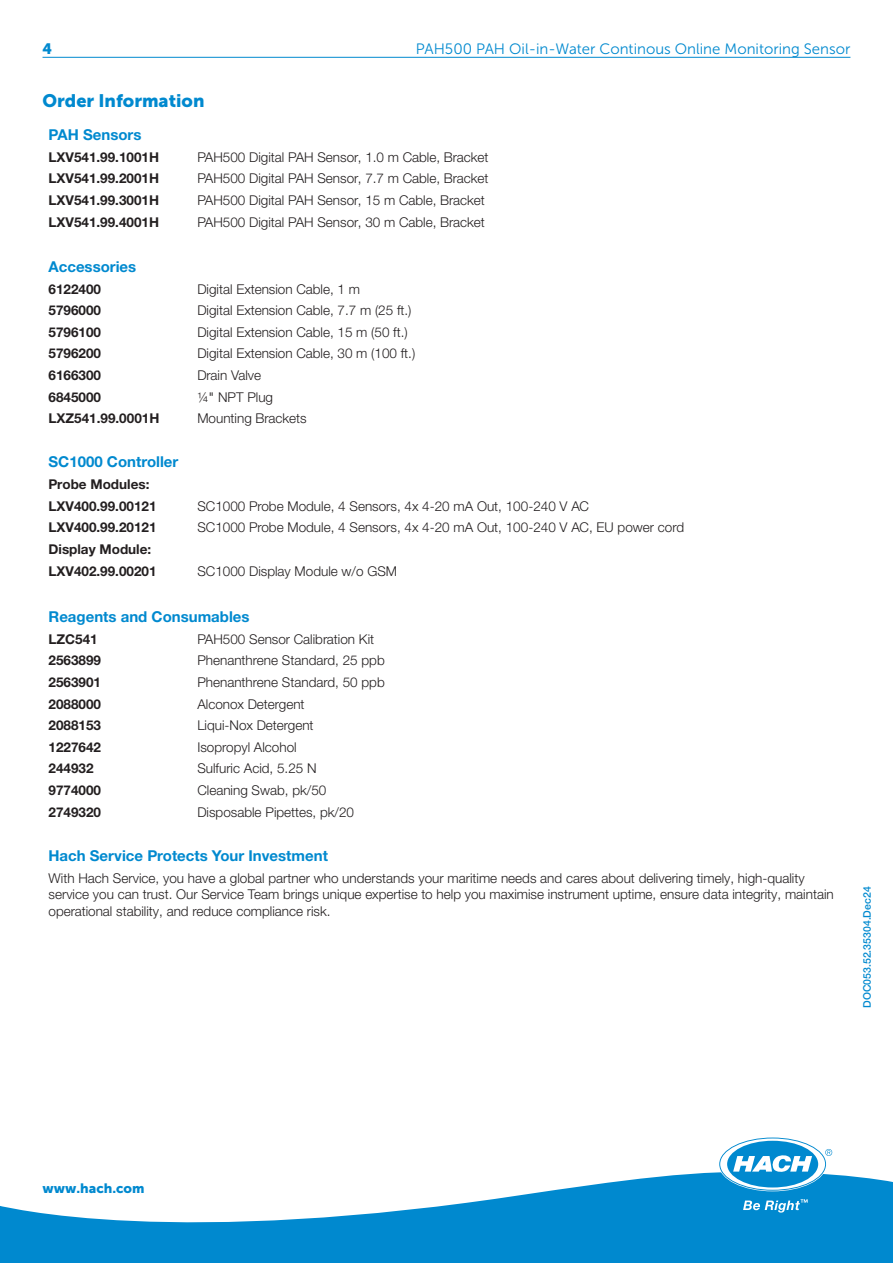
<style>
.page{position:relative;width:893px;height:1263px;background:#fff}
.page>*{position:absolute;margin:0;border:0;box-sizing:border-box;transform-origin:0 0}
.Head_2{font:18px "Museo Sans 900";color:#0089cf}
.Head_3_Text_1_Bold{font:700 15px "Helvetica Neue LTW1 G";color:#0089cf}
.Head_3{font:15px "Museo Sans 300";color:#0089cf}
.Head_3-2{font:15px "Museo Sans 900";color:#0089cf}
.Text_1{font:300 13.5px/16.5px "Helvetica Neue LTW1 G";color:#231f20}
.Text_1_Text_1_Bold{font:700 13.5px "Helvetica Neue LTW1 G";color:#231f20}
.Text_1_Bold{font:700 13.5px "Helvetica Neue LTW1 G";color:#231f20}
.Text_1_Color{font:13.5px "Museo Sans 900";color:#0089cf}
.t1{font:500 10.5px "Helvetica Neue LTW1 G";color:#0089cf}
.s1{font-weight:400}
</style>
<div class="page">
<svg style="left:0;top:1168px;width:893px;height:95px;fill:#0089cf"></svg>
<svg style="left:720px;top:1138px;width:112px;height:52px"></svg>
<svg style="left:743px;top:1199px;width:65px;height:13px"></svg>
<hr style="left:43px;top:57px;width:807px;height:1px;background:#0089cf">
<p class="Head_3-2" style="left:43px;top:40px;width:11px">4</p>
<p class="Head_3" style="left:416px;top:41px;width:436px">PAH500 PAH Oil-in-Water Continous Online Monitoring Sensor</p>
<p class="Head_2" style="left:43px;top:91px;width:163px">Order Information</p>
<p class="Head_3_Text_1_Bold" style="left:49px;top:125px;width:94px">PAH Sensors</p>
<p class="Text_1_Text_1_Bold" style="left:49px;top:149px;width:112px">LXV541.99.1001H</p>
<p class="Text_1" style="left:197px;top:149px;width:293px">PAH500 Digital PAH Sensor, 1.0 m Cable, Bracket</p>
<p class="Text_1_Text_1_Bold" style="left:49px;top:170px;width:112px">LXV541.99.2001H</p>
<p class="Text_1" style="left:197px;top:170px;width:293px">PAH500 Digital PAH Sensor, 7.7 m Cable, Bracket</p>
<p class="Text_1_Text_1_Bold" style="left:49px;top:192px;width:112px">LXV541.99.3001H</p>
<p class="Text_1" style="left:197px;top:192px;width:289px">PAH500 Digital PAH Sensor, 15 m Cable, Bracket</p>
<p class="Text_1_Text_1_Bold" style="left:49px;top:213px;width:112px">LXV541.99.4001H</p>
<p class="Text_1" style="left:197px;top:213px;width:289px">PAH500 Digital PAH Sensor, 30 m Cable, Bracket</p>
<p class="Head_3_Text_1_Bold" style="left:49px;top:257px;width:89px">Accessories</p>
<p class="Text_1_Text_1_Bold" style="left:49px;top:280px;width:54px">6122400</p>
<p class="Text_1" style="left:197px;top:280px;width:164px">Digital Extension Cable, 1 m</p>
<p class="Text_1_Text_1_Bold" style="left:49px;top:302px;width:54px">5796000</p>
<p class="Text_1" style="left:197px;top:302px;width:216px">Digital Extension Cable, 7.7 m (25 ft.)</p>
<p class="Text_1_Text_1_Bold" style="left:49px;top:324px;width:54px">5796100</p>
<p class="Text_1" style="left:197px;top:324px;width:212px">Digital Extension Cable, 15 m (50 ft.)</p>
<p class="Text_1_Text_1_Bold" style="left:49px;top:345px;width:54px">5796200</p>
<p class="Text_1" style="left:197px;top:345px;width:219px">Digital Extension Cable, 30 m (100 ft.)</p>
<p class="Text_1_Text_1_Bold" style="left:49px;top:367px;width:54px">6166300</p>
<p class="Text_1" style="left:197px;top:367px;width:65px">Drain Valve</p>
<p class="Text_1_Text_1_Bold" style="left:49px;top:389px;width:54px">6845000</p>
<p class="Text_1" style="left:197px;top:389px;width:77px">¼<span class="s1">"</span> NPT Plug</p>
<p class="Text_1_Text_1_Bold" style="left:49px;top:410px;width:112px">LXZ541.99.0001H</p>
<p class="Text_1" style="left:197px;top:410px;width:111px">Mounting Brackets</p>
<p class="Head_3_Text_1_Bold" style="left:49px;top:453px;width:131px">SC1000 Controller</p>
<p class="Text_1_Bold" style="left:49px;top:476px;width:102px">Probe Modules:</p>
<p class="Text_1_Text_1_Bold" style="left:49px;top:498px;width:110px">LXV400.99.00121</p>
<p class="Text_1" style="left:197px;top:498px;width:393px">SC1000 Probe Module, 4 Sensors, 4x 4-20 mA Out, 100-240 V AC</p>
<p class="Text_1_Text_1_Bold" style="left:49px;top:519px;width:110px">LXV400.99.20121</p>
<p class="Text_1" style="left:197px;top:519px;width:488px">SC1000 Probe Module, 4 Sensors, 4x 4-20 mA Out, 100-240 V AC, EU power cord</p>
<p class="Text_1_Bold" style="left:49px;top:541px;width:104px">Display Module:</p>
<p class="Text_1_Text_1_Bold" style="left:49px;top:562px;width:110px">LXV402.99.00201</p>
<p class="Text_1" style="left:197px;top:563px;width:201px">SC1000 Display Module w/o GSM</p>
<p class="Head_3_Text_1_Bold" style="left:49px;top:607px;width:203px">Reagents and Consumables</p>
<p class="Text_1_Text_1_Bold" style="left:49px;top:630px;width:51px">LZC541</p>
<p class="Text_1" style="left:197px;top:630px;width:178px">PAH500 Sensor Calibration Kit</p>
<p class="Text_1_Text_1_Bold" style="left:49px;top:652px;width:54px">2563899</p>
<p class="Text_1" style="left:197px;top:652px;width:189px">Phenanthrene Standard, 25 ppb</p>
<p class="Text_1_Text_1_Bold" style="left:49px;top:674px;width:54px">2563901</p>
<p class="Text_1" style="left:197px;top:674px;width:189px">Phenanthrene Standard, 50 ppb</p>
<p class="Text_1_Text_1_Bold" style="left:49px;top:695px;width:54px">2088000</p>
<p class="Text_1" style="left:197px;top:695px;width:109px">Alconox Detergent</p>
<p class="Text_1_Text_1_Bold" style="left:49px;top:717px;width:54px">2088153</p>
<p class="Text_1" style="left:197px;top:717px;width:118px">Liqui-Nox Detergent</p>
<p class="Text_1_Text_1_Bold" style="left:49px;top:739px;width:54px">1227642</p>
<p class="Text_1" style="left:197px;top:739px;width:101px">Isopropyl Alcohol</p>
<p class="Text_1_Text_1_Bold" style="left:49px;top:760px;width:47px">244932</p>
<p class="Text_1" style="left:197px;top:760px;width:121px">Sulfuric Acid, 5.25 N</p>
<p class="Text_1_Text_1_Bold" style="left:49px;top:782px;width:54px">9774000</p>
<p class="Text_1" style="left:197px;top:782px;width:131px">Cleaning Swab, pk/50</p>
<p class="Text_1_Text_1_Bold" style="left:49px;top:804px;width:54px">2749320</p>
<p class="Text_1" style="left:197px;top:804px;width:158px">Disposable Pipettes, pk/20</p>
<p class="Head_3_Text_1_Bold" style="left:49px;top:846px;width:281px">Hach Service Protects Your Investment</p>
<p class="Text_1" style="left:49px;top:870px;width:787px">With Hach Service, you have a global partner who understands your maritime needs and cares about delivering timely, high-quality service you can trust. Our Service Team brings unique expertise to help you maximise instrument uptime, ensure data integrity, maintain operational stability, and reduce compliance risk.</p>
<p class="t1" style="left:861px;top:1008px;width:123px;rotate:-90deg">DOC053.52.35304.Dec24</p>
<p class="Text_1_Color" style="left:43px;top:1181px;width:104px">www.hach.com</p>
</div>
